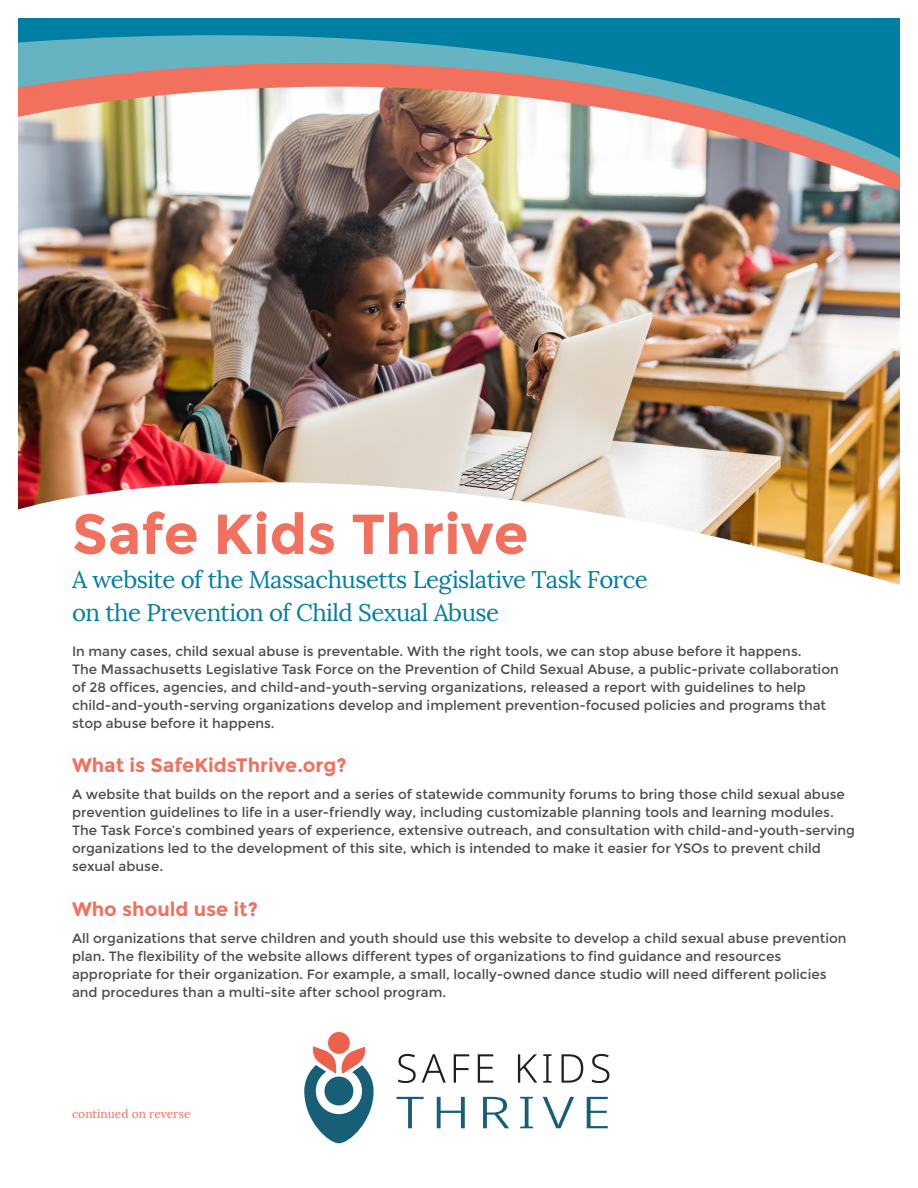
<style>
.page{position:relative;width:918px;height:1188px;background:#fff}
.page>*{position:absolute;margin:0;border:0;box-sizing:border-box;transform-origin:0 0}
.t1{font:700 56.25px "Montserrat";color:#f2705e}
.Lead-in_Clarendon{font:24px/33px "Lora";letter-spacing:-.02em;color:#007fa3}
.Body_Copy{font:700 19.5px "Montserrat";color:#f2705e}
.Body_Copy-2{font:13.5px/18px "Montserrat";color:#4b4c4d}
.t2{font:12px "Lora";color:#f2705e}
</style>
<div class="page">
<svg style="left:398px;top:1054px;width:18px;height:29px"></svg>
<svg style="left:422px;top:1054px;width:24px;height:29px"></svg>
<svg style="left:454px;top:1054px;width:15px;height:29px"></svg>
<svg style="left:478px;top:1054px;width:15px;height:29px"></svg>
<svg style="left:518px;top:1054px;width:19px;height:29px"></svg>
<svg style="left:543px;top:1054px;width:9px;height:29px"></svg>
<svg style="left:562px;top:1054px;width:21px;height:29px"></svg>
<svg style="left:592px;top:1054px;width:17px;height:29px"></svg>
<svg style="left:397px;top:1097px;width:27px;height:31px"></svg>
<svg style="left:437px;top:1097px;width:28px;height:31px"></svg>
<svg style="left:483px;top:1097px;width:26px;height:31px"></svg>
<svg style="left:520px;top:1097px;width:13px;height:31px"></svg>
<svg style="left:543px;top:1097px;width:31px;height:31px"></svg>
<svg style="left:587px;top:1097px;width:21px;height:31px"></svg>
<svg style="left:304px;top:1046px;width:70px;height:97px"></svg>
<div style="left:328px;top:1032px;width:22px;height:22px;background:#eb614c;border-radius:50%"></div>
<img style="left:18px;top:191px;width:882px;height:394px">
<img style="left:18px;top:18px;width:882px;height:173px">
<p class="t1" style="left:72px;top:501px;width:458px">Safe Kids Thrive</p>
<p class="Lead-in_Clarendon" style="left:72px;top:563px;width:577px">A website of the Massachusetts Legislative Task Force on the Prevention of Child Sexual Abuse</p>
<p class="Body_Copy-2" style="left:72px;top:642px;width:768px">In many cases, child sexual abuse is preventable. With the right tools, we can stop abuse before it happens.<br>The Massachusetts Legislative Task Force on the Prevention of Child Sexual Abuse, a public-private collaboration of 28 offices, agencies, and child-and-youth-serving organizations, released a report with guidelines to help child-and-youth-serving organizations develop and implement prevention-focused policies and programs that stop abuse before it happens.</p>
<p class="Body_Copy" style="left:72px;top:753px;width:276px">What is SafeKidsThrive.org?</p>
<p class="Body_Copy-2" style="left:72px;top:785px;width:784px">A website that builds on the report and a series of statewide community forums to bring those child sexual abuse prevention guidelines to life in a user-friendly way, including customizable planning tools and learning modules.<br>The Task Force’s combined years of experience, extensive outreach, and consultation with child-and-youth-serving organizations led to the development of this site, which is intended to make it easier for YSOs to prevent child sexual abuse.</p>
<p class="Body_Copy" style="left:72px;top:897px;width:188px">Who should use it?</p>
<p class="Body_Copy-2" style="left:72px;top:929px;width:776px">All organizations that serve children and youth should use this website to develop a child sexual abuse prevention plan. The flexibility of the website allows different types of organizations to find guidance and resources appropriate for their organization. For example, a small, locally-owned dance studio will need different policies and procedures than a multi-site after school program.</p>
<p class="t2" style="left:72px;top:1107px;width:120px">continued on reverse</p>
</div>
